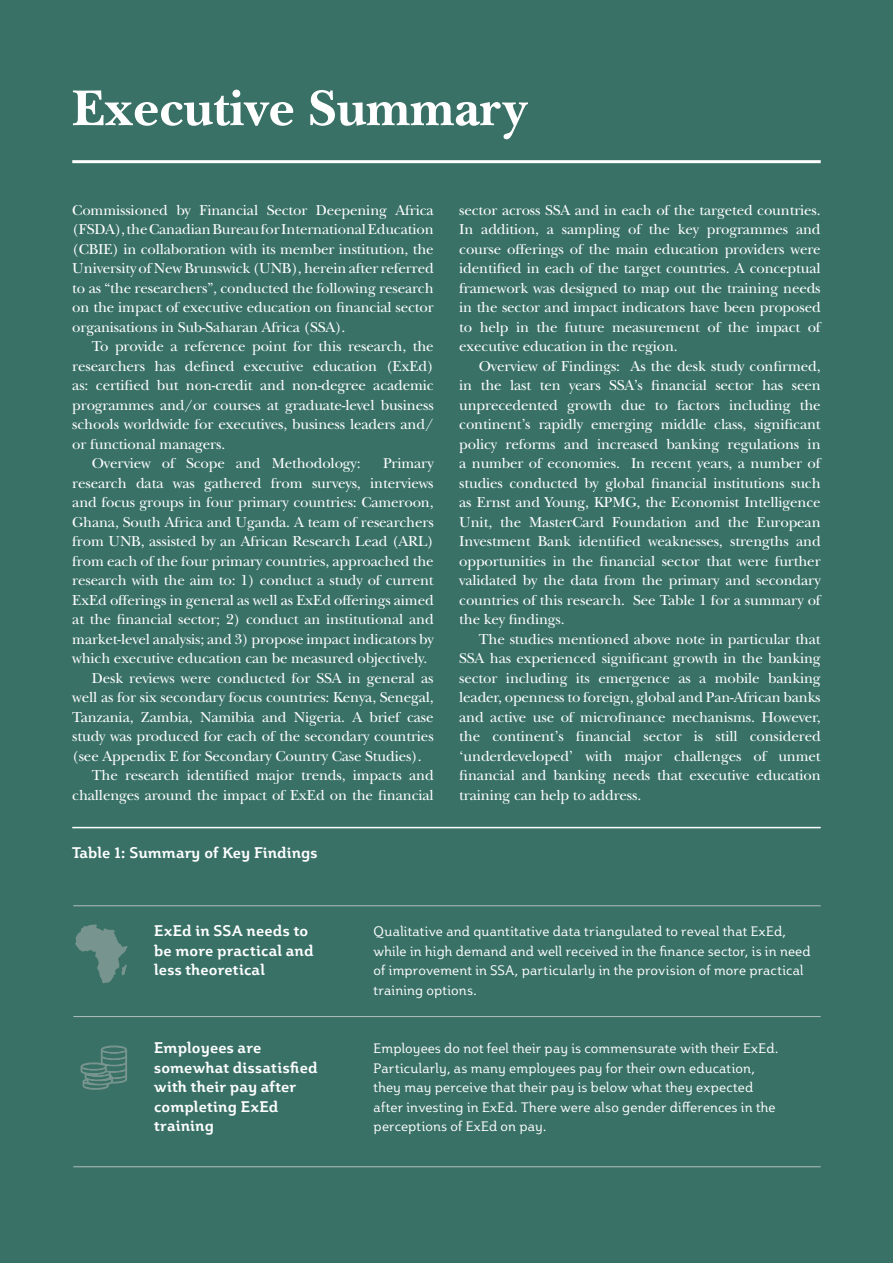
<style>
.page{position:relative;width:893px;height:1263px;background:#397167}
.page>*{position:absolute;margin:0;border:0;box-sizing:border-box;transform-origin:0 0}
.t1{font:700 52.5px "New Baskerville Std";color:#fff}
.t2{font:15px/19.5px "New Baskerville Std";letter-spacing:-.01em;color:#fff;text-align:justify}
.t3{font:700 15px/19.5px "Plume";letter-spacing:.005em;color:#fff}
.t4{font:13.5px/19.5px "Plume";letter-spacing:.015em;color:#fff}
</style>
<div class="page">
<hr style="left:72px;top:160px;width:749px;height:3px;background:#fff">
<hr style="left:72px;top:827px;width:749px;height:1px;background:#fff">
<svg style="left:75px;top:924px;width:52px;height:59px"></svg>
<svg style="left:80px;top:1045px;width:47px;height:45px"></svg>
<hr style="left:73px;top:905px;width:748px;height:1px;background:#b1bebb">
<hr style="left:73px;top:1016px;width:748px;height:1px;background:#b1bebb">
<hr style="left:73px;top:1166px;width:748px;height:1px;background:#b1bebb">
<h1 class="t1" style="left:72px;top:77px;width:456px">Executive Summary</h1>
<p class="t2" style="left:72px;top:200px;width:363px">Commissioned by Financial Sector Deepening Africa (FSDA), the Canadian Bureau for International Education (CBIE) in collaboration with its member institution, the University of New Brunswick (UNB), herein after referred to as “the researchers”, conducted the following research on the impact of executive education on financial sector organisations in Sub-Saharan Africa (SSA).</p>
<p class="t2" style="left:92px;top:336px;width:343px">To provide a reference point for this research, the</p>
<p class="t2" style="left:72px;top:356px;width:363px">researchers has defined executive education (ExEd)</p>
<p class="t2" style="left:72px;top:375px;width:363px">as: certified but non-credit and non-degree academic</p>
<p class="t2" style="left:72px;top:395px;width:363px">programmes and/or courses at graduate-level business</p>
<p class="t2" style="left:72px;top:414px;width:363px">schools worldwide for executives, business leaders and/</p>
<p class="t2" style="left:72px;top:434px;width:154px">or functional managers.</p>
<p class="t2" style="left:92px;top:453px;width:270px">Overview of Scope and Methodology:</p>
<p class="t2" style="left:383px;top:453px;width:52px">Primary</p>
<p class="t2" style="left:72px;top:473px;width:363px">research data was gathered from surveys, interviews</p>
<p class="t2" style="left:72px;top:492px;width:363px">and focus groups in four primary countries: Cameroon,</p>
<p class="t2" style="left:72px;top:512px;width:363px">Ghana, South Africa and Uganda. A team of researchers</p>
<p class="t2" style="left:72px;top:531px;width:363px">from UNB, assisted by an African Research Lead (ARL)</p>
<p class="t2" style="left:72px;top:551px;width:363px">from each of the four primary countries, approached the</p>
<p class="t2" style="left:72px;top:570px;width:363px">research with the aim to: 1) conduct a study of current</p>
<p class="t2" style="left:72px;top:590px;width:363px">ExEd offerings in general as well as ExEd offerings aimed</p>
<p class="t2" style="left:72px;top:609px;width:363px">at the financial sector; 2) conduct an institutional and</p>
<p class="t2" style="left:72px;top:629px;width:363px">market-level analysis; and 3) propose impact indicators by</p>
<p class="t2" style="left:72px;top:648px;width:356px">which executive education can be measured objectively.</p>
<p class="t2" style="left:92px;top:668px;width:343px">Desk reviews were conducted for SSA in general as</p>
<p class="t2" style="left:72px;top:687px;width:363px">well as for six secondary focus countries: Kenya, Senegal,</p>
<p class="t2" style="left:72px;top:707px;width:363px">Tanzania, Zambia, Namibia and Nigeria. A brief case</p>
<p class="t2" style="left:72px;top:726px;width:363px">study was produced for each of the secondary countries</p>
<p class="t2" style="left:72px;top:746px;width:351px">(see Appendix E for Secondary Country Case Studies).</p>
<p class="t2" style="left:92px;top:765px;width:343px">The research identified major trends, impacts and</p>
<p class="t2" style="left:72px;top:785px;width:363px">challenges around the impact of ExEd on the financial</p>
<p class="t3" style="left:72px;top:843px;width:247px">Table 1: Summary of Key Findings</p>
<p class="t2" style="left:459px;top:200px;width:363px">sector across SSA and in each of the targeted countries.<br>In addition, a sampling of the key programmes and course offerings of the main education providers were identified in each of the target countries. A conceptual framework was designed to map out the training needs in the sector and impact indicators have been proposed to help in the future measurement of the impact of executive education in the region.</p>
<p class="t2" style="left:459px;top:356px;width:363px;text-indent:19px">Overview of Findings: As the desk study confirmed, in the last ten years SSA’s financial sector has seen unprecedented growth due to factors including the continent’s rapidly emerging middle class, significant policy reforms and increased banking regulations in a number of economies. In recent years, a number of studies conducted by global financial institutions such as Ernst and Young, KPMG, the Economist Intelligence Unit, the MasterCard Foundation and the European Investment Bank identified weaknesses, strengths and opportunities in the financial sector that were further validated by the data from the primary and secondary countries of this research. See Table 1 for a summary of the key findings.</p>
<p class="t2" style="left:459px;top:629px;width:363px;text-indent:19px">The studies mentioned above note in particular that SSA has experienced significant growth in the banking sector including its emergence as a mobile banking leader, openness to foreign, global and Pan-African banks and active use of microfinance mechanisms. However, the continent’s financial sector is still considered ‘underdeveloped’ with major challenges of unmet financial and banking needs that executive education training can help to address.</p>
<p class="t3" style="left:154px;top:921px;width:161px">ExEd in SSA needs to be more practical and less theoretical</p>
<p class="t3" style="left:154px;top:1038px;width:165px">Employees are somewhat dissatisfied with their pay after completing ExEd training</p>
<p class="t4" style="left:374px;top:921px;width:439px">Qualitative and quantitative data triangulated to reveal that ExEd, while in high demand and well received in the finance sector, is in need of improvement in SSA, particularly in the provision of more practical training options.</p>
<p class="t4" style="left:374px;top:1038px;width:406px">Employees do not feel their pay is commensurate with their ExEd.<br>Particularly, as many employees pay for their own education, they may perceive that their pay is below what they expected after investing in ExEd. There were also gender differences in the perceptions of ExEd on pay.</p>
</div>
